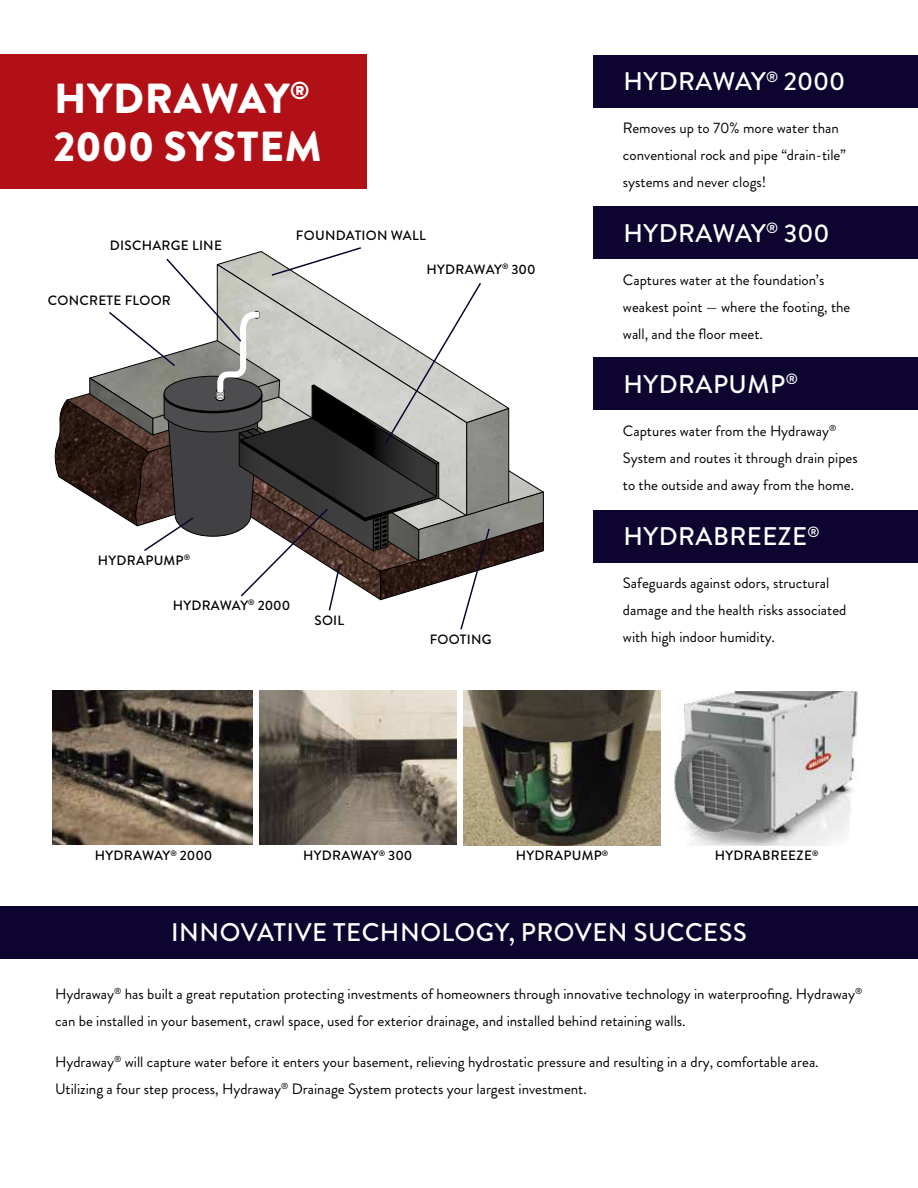
<style>
.page{position:relative;width:918px;height:1188px;background:#fff}
.page>*{position:absolute;margin:0;border:0;box-sizing:border-box;transform-origin:0 0}
.t1{font:900 42px/48px "Brandon Grotesque";letter-spacing:.02em;color:#fff}
.t2{font:500 25.5px "Brandon Grotesque";letter-spacing:.02em;color:#fff}
.t3{font:500 25.5px "Brandon Grotesque";color:#fff}
.t4{font:15px/27px "Brandon Grotesque";color:#000}
.t5{font:500 13.5px "Brandon Grotesque";letter-spacing:.02em;color:#000}
.t6{font:500 13.5px "Brandon Grotesque";color:#000}
</style>
<div class="page">
<div style="left:0;top:906px;width:918px;height:53px;background:#0d052f"></div>
<img style="left:674px;top:691px;width:184px;height:154px">
<img style="left:259px;top:690px;width:197px;height:155px">
<img style="left:53px;top:690px;width:199px;height:155px">
<img style="left:463px;top:690px;width:197px;height:155px">
<div style="left:593px;top:55px;width:325px;height:52px;background:#0d052f"></div>
<div style="left:593px;top:207px;width:325px;height:52px;background:#0d052f"></div>
<div style="left:593px;top:358px;width:325px;height:52px;background:#0d052f"></div>
<div style="left:0;top:55px;width:367px;height:134px;background:#b11116"></div>
<div style="left:593px;top:510px;width:325px;height:52px;background:#0d052f"></div>
<svg style="left:54px;top:247px;width:490px;height:383px"></svg>
<h1 class="t1" style="left:54px;top:78px;width:269px">HYDRAWAY<sup>®<br></sup>2000 SYSTEM</h1>
<p class="t5" style="left:110px;top:238px;width:114px">DISCHARGE LINE</p>
<p class="t5" style="left:48px;top:293px;width:125px">CONCRETE FLOOR</p>
<p class="t5" style="left:296px;top:228px;width:131px">FOUNDATION WALL</p>
<p class="t6" style="left:427px;top:262px;width:111px">HYDRAWAY<sup>®</sup> 300</p>
<p class="t5" style="left:98px;top:553px;width:94px">HYDRAPUMP<sup>®</sup></p>
<p class="t6" style="left:173px;top:598px;width:119px">HYDRAWAY<sup>®</sup> 2000</p>
<p class="t5" style="left:314px;top:613px;width:31px">SOIL</p>
<p class="t5" style="left:430px;top:632px;width:63px">FOOTING</p>
<h2 class="t3" style="left:623px;top:68px;width:223px">HYDRAWAY<sup>®</sup> 2000</h2>
<p class="t4" style="left:623px;top:115px;width:224px">Removes up to 70% more water than conventional rock and pipe “drain-tile” systems and never clogs!</p>
<h2 class="t3" style="left:623px;top:219px;width:208px">HYDRAWAY<sup>®</sup> 300</h2>
<p class="t4" style="left:623px;top:267px;width:229px">Captures water at the foundation’s weakest point — where the footing, the wall, and the floor meet.</p>
<h2 class="t2" style="left:623px;top:370px;width:176px">HYDRAPUMP<sup>®</sup></h2>
<p class="t4" style="left:623px;top:418px;width:236px">Captures water from the Hydraway<sup>®<br></sup>System and routes it through drain pipes to the outside and away from the home.</p>
<h2 class="t2" style="left:623px;top:523px;width:198px">HYDRABREEZE<sup>®</sup></h2>
<p class="t4" style="left:623px;top:570px;width:225px">Safeguards against odors, structural damage and the health risks associated with high indoor humidity.</p>
<p class="t6" style="left:95px;top:849px;width:119px">HYDRAWAY<sup>®</sup> 2000</p>
<p class="t6" style="left:303px;top:849px;width:111px">HYDRAWAY<sup>®</sup> 300</p>
<p class="t5" style="left:516px;top:849px;width:94px">HYDRAPUMP<sup>®</sup></p>
<p class="t5" style="left:715px;top:849px;width:105px">HYDRABREEZE<sup>®</sup></p>
<h2 class="t2" style="left:171px;top:919px;width:577px">INNOVATIVE TECHNOLOGY, PROVEN SUCCESS</h2>
<p class="t4" style="left:55px;top:981px;width:809px">Hydraway<sup>®</sup> has built a great reputation protecting investments of homeowners through innovative technology in waterproofing. Hydraway<sup>® </sup>can be installed in your basement, crawl space, used for exterior drainage, and installed behind retaining walls.</p>
<p class="t4" style="left:55px;top:1049px;width:765px">Hydraway<sup>®</sup> will capture water before it enters your basement, relieving hydrostatic pressure and resulting in a dry, comfortable area.<br>Utilizing a four step process, Hydraway<sup>®</sup> Drainage System protects your largest investment.</p>
</div>
